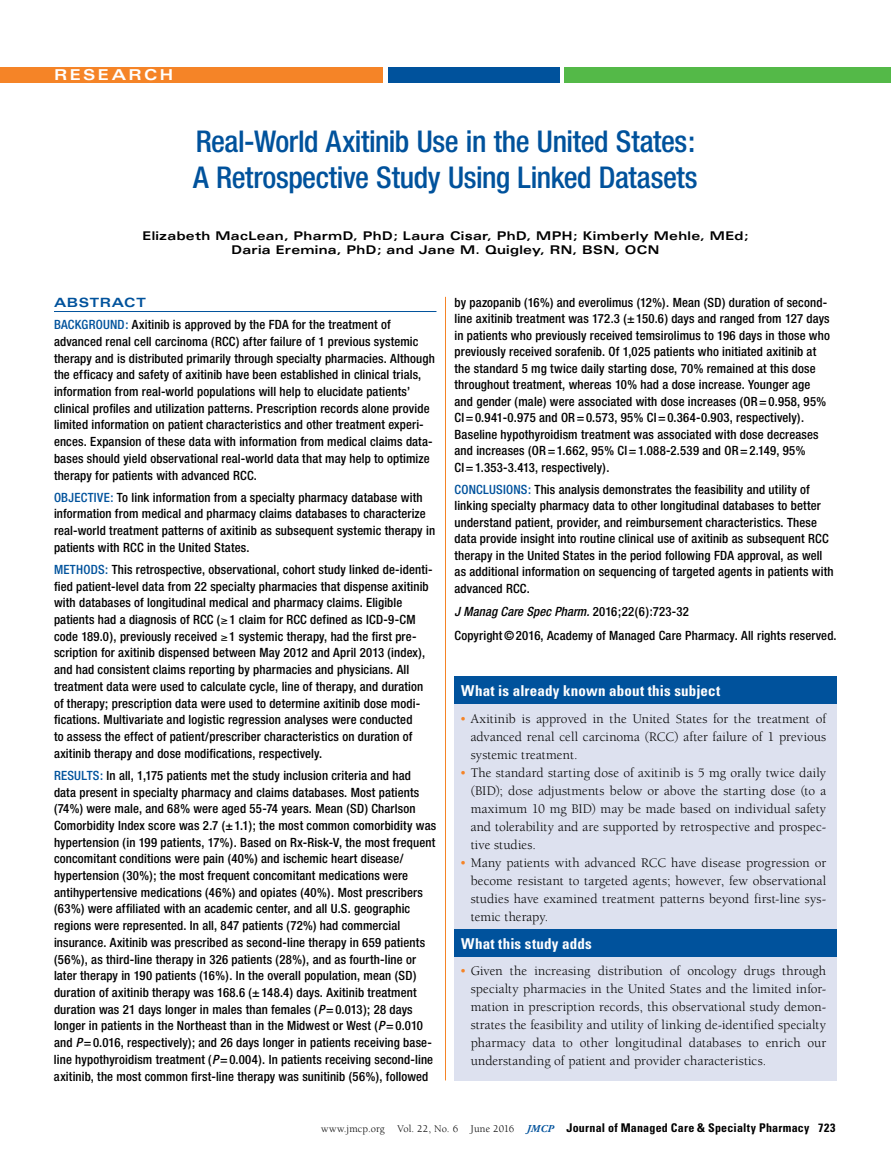
<style>
.page{position:relative;width:891px;height:1175px;background:#fff}
.page>*{position:absolute;margin:0;border:0;box-sizing:border-box;transform-origin:0 0}
.t1{font:500 condensed 30px/36px "Helvetica Neue";letter-spacing:-.015em;color:#00529c}
.t2{font:700 condensed 15px "Univers";letter-spacing:.01em;color:#fff}
.t3{font:700 expanded 15px "Univers";letter-spacing:.16em;color:#fff}
.t4{font:13.5px/18px "Berkeley Pro";letter-spacing:.005em;color:#000;text-align:justify}
.t5{font:500 condensed 12.75px/16.6px "Helvetica Neue";letter-spacing:.01em;color:#000}
.t6{font:700 expanded 12.75px "Univers";letter-spacing:.045em;color:#00529c}
.t7{font:700 expanded 12px/13.5px "Univers";letter-spacing:.02em;color:#000;text-align:center}
.t8{font:700 condensed 12px "Univers";letter-spacing:.015em;color:#000}
.s1{color:#00529c}
.s2{font-style:italic}
.s3{color:#f58427}
.s4{font-family:"Berkeley Pro";font-weight:400;font-stretch:normal;font-size:10.5px}
.s5{font-family:"Adobe Garamond Pro";font-style:italic;font-stretch:normal;font-size:10.5px;color:#00529c}
</style>
<div class="page">
<hr style="left:54px;top:311px;width:382px;height:1px;background:#00529c">
<hr style="left:445px;top:297px;width:1px;height:783px;background:#f58427">
<div style="left:0;top:67px;width:383px;height:15px;background:#f58427"></div>
<div style="left:388px;top:67px;width:172px;height:15px;background:#00529c"></div>
<div style="left:565px;top:67px;width:326px;height:16px;background:#54b948"></div>
<div style="left:455px;top:694px;width:382px;height:262px;background:#dde1ef"></div>
<div style="left:455px;top:676px;width:382px;height:27px;background:#00529c"></div>
<div style="left:455px;top:938px;width:382px;height:142px;background:#dde1ef"></div>
<div style="left:455px;top:929px;width:382px;height:27px;background:#00529c"></div>
<p class="t3" style="left:54px;top:66px;width:121px">RESEARCH</p>
<h1 class="t1" style="left:193px;top:123px;width:506px">Real-World Axitinib Use in the United States:<br>A Retrospective Study Using Linked Datasets</h1>
<p class="t7" style="left:143px;top:229px;width:607px">Elizabeth MacLean, PharmD, PhD; Laura Cisar, PhD, MPH; Kimberly Mehle, MEd;<br>Daria Eremina, PhD; and Jane M. Quigley, RN, BSN, OCN</p>
<p class="t6" style="left:54px;top:295px;width:93px">ABSTRACT</p>
<p class="t5" style="left:54px;top:316px;width:382px"><span class="s1">BACKGROUND:</span> Axitinib is approved by the FDA for the treatment of advanced renal cell carcinoma (RCC) after failure of 1 previous systemic therapy and is distributed primarily through specialty pharmacies. Although the efficacy and safety of axitinib have been established in clinical trials, information from real-world populations will help to elucidate patients’ clinical profiles and utilization patterns. Prescription records alone provide limited information on patient characteristics and other treatment experi&shy;ences. Expansion of these data with information from medical claims data&shy;bases should yield observational real-world data that may help to optimize therapy for patients with advanced RCC.</p>
<p class="t5" style="left:54px;top:488px;width:383px"><span class="s1">OBJECTIVE:</span> To link information from a specialty pharmacy database with information from medical and pharmacy claims databases to characterize real-world treatment patterns of axitinib as subsequent systemic therapy in patients with RCC in the United States.</p>
<p class="t5" style="left:54px;top:561px;width:380px"><span class="s1">METHODS:</span> This retrospective, observational, cohort study linked de-identi&shy;fied patient-level data from 22 specialty pharmacies that dispense axitinib with databases of longitudinal medical and pharmacy claims. Eligible patients had a diagnosis of RCC (≥1 claim for RCC defined as ICD-9-CM code 189.0), previously received ≥1 systemic therapy, had the first pre&shy;scription for axitinib dispensed between May 2012 and April 2013 (index), and had consistent claims reporting by pharmacies and physicians. All treatment data were used to calculate cycle, line of therapy, and duration of therapy; prescription data were used to determine axitinib dose modi&shy;fications. Multivariate and logistic regression analyses were conducted<br>to assess the effect of patient/prescriber characteristics on duration of axitinib therapy and dose modifications, respectively.</p>
<p class="t5" style="left:54px;top:766px;width:384px"><span class="s1">RESULTS:</span> In all, 1,175 patients met the study inclusion criteria and had<br>data present in specialty pharmacy and claims databases. Most patients (74%) were male, and 68% were aged 55-74 years. Mean (SD) Charlson Comorbidity Index score was 2.7 (±1.1); the most common comorbidity was hypertension (in 199 patients, 17%). Based on Rx-Risk-V, the most frequent concomitant conditions were pain (40%) and ischemic heart disease/ hypertension (30%); the most frequent concomitant medications were antihypertensive medications (46%) and opiates (40%). Most prescribers (63%) were affiliated with an academic center, and all U.S. geographic regions were represented. In all, 847 patients (72%) had commercial insurance. Axitinib was prescribed as second-line therapy in 659 patients (56%), as third-line therapy in 326 patients (28%), and as fourth-line or later therapy in 190 patients (16%). In the overall population, mean (SD) duration of axitinib therapy was 168.6 (±148.4) days. Axitinib treatment duration was 21 days longer in males than females (<span class="s2">P</span>=0.013); 28 days longer in patients in the Northeast than in the Midwest or West (<span class="s2">P</span>=0.010 and <span class="s2">P</span>=0.016, respectively); and 26 days longer in patients receiving base&shy;line hypothyroidism treatment (<span class="s2">P</span>=0.004). In patients receiving second-line axitinib, the most common first-line therapy was sunitinib (56%), followed</p>
<p class="t5" style="left:455px;top:294px;width:377px">by pazopanib (16%) and everolimus (12%). Mean (SD) duration of second&shy;line axitinib treatment was 172.3 (±150.6) days and ranged from 127 days in patients who previously received temsirolimus to 196 days in those who previously received sorafenib. Of 1,025 patients who initiated axitinib at the standard 5 mg twice daily starting dose, 70% remained at this dose throughout treatment, whereas 10% had a dose increase. Younger age and gender (male) were associated with dose increases (OR=0.958, 95% CI=0.941-0.975 and OR=0.573, 95% CI=0.364-0.903, respectively).<br>Baseline hypothyroidism treatment was associated with dose decreases and increases (OR=1.662, 95% CI=1.088-2.539 and OR=2.149, 95% CI=1.353-3.413, respectively).</p>
<p class="t5" style="left:455px;top:481px;width:381px"><span class="s1">CONCLUSIONS:</span> This analysis demonstrates the feasibility and utility of linking specialty pharmacy data to other longitudinal databases to better understand patient, provider, and reimbursement characteristics. These data provide insight into routine clinical use of axitinib as subsequent RCC therapy in the United States in the period following FDA approval, as well as additional information on sequencing of targeted agents in patients with advanced RCC.</p>
<p class="t5" style="left:455px;top:600px;width:384px;line-height:23.4px"><span class="s2">J Manag Care Spec Pharm.</span> 2016;22(6):723-32<br>Copyright©2016, Academy of Managed Care Pharmacy. All rights reserved.</p>
<p class="t2" style="left:461px;top:681px;width:261px">What is already known about this subject</p>
<p class="t4" style="left:471px;top:710px;width:357px;text-indent:-11px"><span class="s3">•</span> Axitinib is approved in the United States for the treatment of advanced renal cell carcinoma (RCC) after failure of 1 previous systemic treatment.</p>
<p class="t4" style="left:471px;top:764px;width:357px;text-indent:-11px"><span class="s3">•</span> The standard starting dose of axitinib is 5 mg orally twice daily (BID); dose adjustments below or above the starting dose (to a maximum 10 mg BID) may be made based on individual safety and tolerability and are supported by retrospective and prospec&shy;tive studies.</p>
<p class="t4" style="left:471px;top:854px;width:357px;text-indent:-11px"><span class="s3">•</span> Many patients with advanced RCC have disease progression or become resistant to targeted agents; however, few observational studies have examined treatment patterns beyond first-line sys&shy;temic therapy.</p>
<p class="t2" style="left:461px;top:934px;width:132px">What this study adds</p>
<p class="t4" style="left:471px;top:961px;width:357px;text-indent:-11px"><span class="s3">•</span> Given the increasing distribution of oncology drugs through specialty pharmacies in the United States and the limited infor&shy;mation in prescription records, this observational study demon&shy;strates the feasibility and utility of linking de-identified specialty pharmacy data to other longitudinal databases to enrich our understanding of patient and provider characteristics.</p>
<p class="t8" style="left:321px;top:1120px;width:516px"><span class="s4">www.jmcp.org Vol. 22, No. 6 June 2016</span> <span class="s5">JMCP</span> Journal of Managed Care &amp; Specialty Pharmacy 723</p>
</div>
